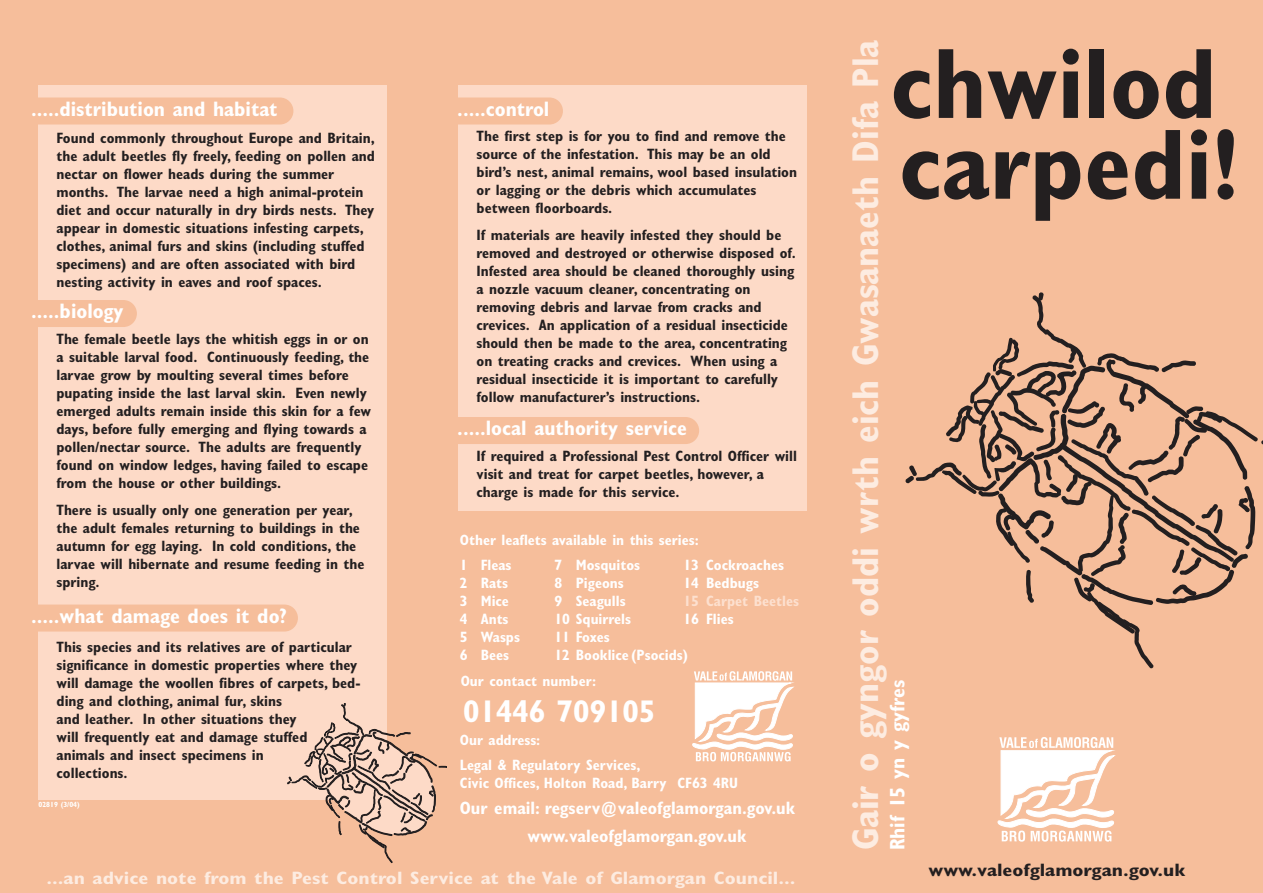
<style>
.page{position:relative;width:1263px;height:893px;background:#f6be9b}
.page>*{position:absolute;margin:0;border:0;box-sizing:border-box;transform-origin:0 0}
.t1{font:700 condensed 100.5px/80.8px "Gill Sans";color:#231f20}
.t2{font:700 condensed 37.5px "Gill Sans";color:#fdece1}
.t3{font:700 condensed 31.5px "Gill Sans";color:#fff}
.t4{font:700 condensed 21px "Gill Sans";color:#fff}
.t5{font:700 condensed 18px "Gill Sans";color:#fdece1;scale:1.17 1}
.t6{font:700 condensed 18px/28px "Gill Sans";color:#fff}
.t7{font:700 condensed 18px "Gill Sans";color:#231f20;scale:1.17 1}
.t8{font:700 condensed 15px/18px "Gill Sans";color:#231f20}
.t9{font:700 condensed 15px/18px "Gill Sans";color:#fff}
.t10{font:700 condensed 15px "Gill Sans";color:#fde0cf}
.t11{font:700 condensed 7.5px "Gill Sans";color:#fff}
</style>
<div class="page">
<svg style="left:998px;top:737px;width:118px;height:105px"></svg>
<svg style="left:905px;top:292px;width:358px;height:377px"></svg>
<svg style="left:692px;top:671px;width:102px;height:90px"></svg>
<div style="left:38px;top:85px;width:349px;height:714px;background:#fddac7"></div>
<div style="left:4px;top:98px;width:289px;height:27px;background:#f6be9b;border-radius:14px"></div>
<div style="left:18px;top:300px;width:119px;height:27px;background:#f6be9b;border-radius:14px"></div>
<div style="left:18px;top:605px;width:280px;height:27px;background:#f6be9b;border-radius:14px"></div>
<div style="left:458px;top:85px;width:349px;height:425px;background:#fddac7"></div>
<div style="left:438px;top:98px;width:125px;height:27px;background:#f6be9b;border-radius:14px"></div>
<div style="left:438px;top:417px;width:261px;height:27px;background:#f6be9b;border-radius:14px"></div>
<svg style="left:286px;top:703px;width:160px;height:161px"></svg>
<h3 class="t4" style="left:31px;top:101px;width:248px">.....distribution and habitat</h3>
<p class="t8" style="left:57px;top:130px;width:320px">Found commonly throughout Europe and Britain, the adult beetles fly freely, feeding on pollen and nectar on flower heads during the summer months. The larvae need a high animal-protein diet and occur naturally in dry birds nests. They appear in domestic situations infesting carpets, clothes, animal furs and skins (including stuffed specimens) and are often associated with bird nesting activity in eaves and roof spaces.</p>
<h3 class="t4" style="left:31px;top:303px;width:94px">.....biology</h3>
<p class="t8" style="left:57px;top:331px;width:316px">The female beetle lays the whitish eggs in or on a suitable larval food. Continuously feeding, the larvae grow by moulting several times before pupating inside the last larval skin. Even newly emerged adults remain inside this skin for a few days, before fully emerging and flying towards a pollen/nectar source. The adults are frequently found on window ledges, having failed to escape from the house or other buildings.</p>
<p class="t8" style="left:57px;top:502px;width:309px">There is usually only one generation per year, the adult females returning to buildings in the autumn for egg laying. In cold conditions, the larvae will hibernate and resume feeding in the spring.</p>
<h3 class="t4" style="left:31px;top:608px;width:257px">.....what damage does it do?</h3>
<p class="t8" style="left:57px;top:639px;width:305px">This species and its relatives are of particular significance in domestic properties where they will damage the woollen fibres of carpets, bed&shy;ding and clothing, animal fur, skins<br>and leather. In other situations they<br>will frequently eat and damage stuffed<br>animals and insect specimens in<br>collections.</p>
<p class="t11" style="left:38px;top:802px;width:43px">02819 (3/04)</p>
<h3 class="t4" style="left:457px;top:101px;width:94px">.....control</h3>
<p class="t8" style="left:477px;top:128px;width:322px">The first step is for you to find and remove the source of the infestation. This may be an old bird’s nest, animal remains, wool based insulation or lagging or the debris which accumulates between floorboards.</p>
<p class="t8" style="left:477px;top:227px;width:321px">If materials are heavily infested they should be removed and destroyed or otherwise disposed of.<br>Infested area should be cleaned thoroughly using a nozzle vacuum cleaner, concentrating on removing debris and larvae from cracks and crevices. An application of a residual insecticide should then be made to the area, concentrating on treating cracks and crevices. When using a residual insecticide it is important to carefully follow manufacturer’s instructions.</p>
<h3 class="t4" style="left:457px;top:420px;width:231px">.....local authority service</h3>
<p class="t8" style="left:477px;top:448px;width:322px">If required a Professional Pest Control Officer will visit and treat for carpet beetles, however, a charge is made for this service.</p>
<p class="t9" style="left:460px;top:532px;width:240px">Other leaflets available in this series:</p>
<p class="t9" style="left:460px;top:557px;width:9px;text-align:justify">1<br>2<br>3<br>4<br>5<br>6</p>
<p class="t9" style="left:554px;top:557px;width:135px">7<br>8<br>9<br>10 Squirrels<br>11 Foxes<br>12 Booklice (Psocids)</p>
<p class="t9" style="left:683px;top:557px;width:17px">13<br>14</p>
<p class="t9" style="left:481px;top:557px;width:41px">Fleas<br>Rats<br>Mice<br>Ants<br>Wasps<br>Bees</p>
<p class="t9" style="left:576px;top:557px;width:66px">Mosquitos<br>Pigeons<br>Seagulls</p>
<p class="t9" style="left:706px;top:557px;width:79px">Cockroaches<br>Bedbugs</p>
<p class="t10" style="left:706px;top:595px;width:94px">Carpet Beetles</p>
<p class="t9" style="left:706px;top:611px;width:29px">Flies</p>
<p class="t10" style="left:683px;top:595px;width:17px">15</p>
<p class="t9" style="left:683px;top:611px;width:17px">16</p>
<p class="t9" style="left:461px;top:673px;width:137px">Our contact number:</p>
<h3 class="t3" style="left:463px;top:699px;width:194px">01446 709105</h3>
<p class="t9" style="left:460px;top:732px;width:82px">Our address:</p>
<p class="t9" style="left:460px;top:757px;width:280px">Legal &amp; Regulatory Services,<br>Civic Offices, Holton Road, Barry CF63 4RU</p>
<p class="t6" style="left:527px;top:795px;width:269px;text-indent:-68px">Our email: regserv@valeofglamorgan.gov.uk www.valeofglamorgan.gov.uk</p>
<p class="t5" style="left:46px;top:871px;width:642px">...an advice note from the Pest Control Service at the Vale of Glamorgan Council...</p>
<h2 class="t2" style="left:851px;top:850px;width:812px;rotate:-90deg">Gair o gyngor oddi wrth eich Gwasanaeth Difa Pla</h2>
<h1 class="t1" style="left:890px;top:53px;width:350px">chwilod carpedi!</h1>
<h3 class="t4" style="left:889px;top:850px;width:172px;rotate:-90deg">Rhif 15 yn y gyfres</h3>
<p class="t7" style="left:928px;top:863px;width:221px">www.valeofglamorgan.gov.uk</p>
</div>
